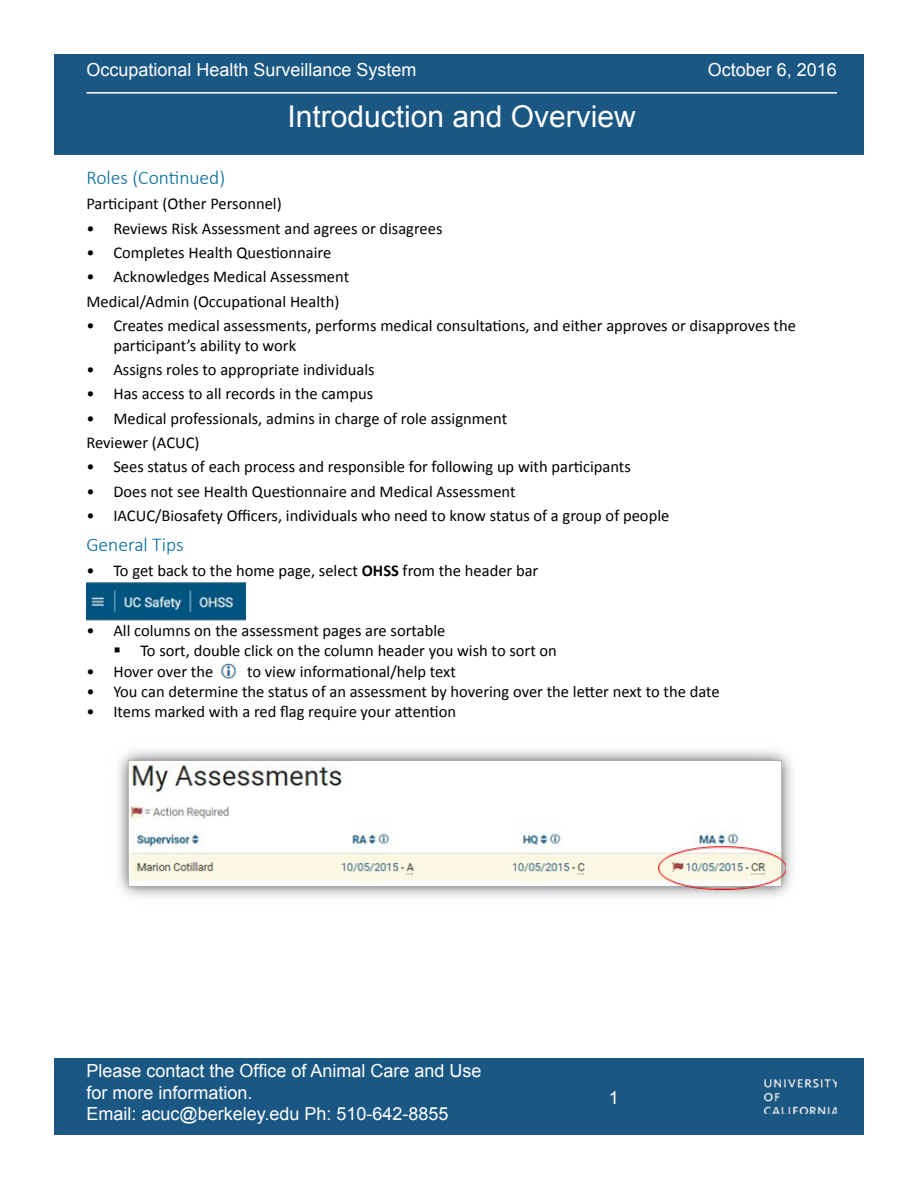
<style>
.page{position:relative;width:918px;height:1188px;background:#fff}
.page>*{position:absolute;margin:0;border:0;box-sizing:border-box;transform-origin:0 0}
.t1{font:30px "Arial";color:#fff}
.t2{font:300 19.5px "Calibri";color:#006a9c}
.t3{font:18px/21.6px "Arial";color:#fff}
.Paragraph_Style_1{font:16.5px/19.8px "Calibri";color:#000}
.s1{font-weight:700}
</style>
<div class="page">
<div style="left:54px;top:54px;width:810px;height:101px;background:#1a5783"></div>
<hr style="left:86px;top:92px;width:751px;height:2px;background:#fff">
<div style="left:54px;top:1058px;width:810px;height:77px;background:#1a5783"></div>
<img style="left:765px;top:1080px;width:72px;height:34px">
<img style="left:86px;top:582px;width:160px;height:39px">
<img style="left:220px;top:663px;width:17px;height:16px">
<img style="left:118px;top:750px;width:674px;height:147px">
<img style="left:659px;top:846px;width:126px;height:43px">
<p class="t3" style="left:86px;top:59px;width:332px">Occupational Health Surveillance System</p>
<p class="t3" style="left:708px;top:59px;width:131px">October 6, 2016</p>
<p class="t1" style="left:287px;top:96px;width:350px">Introduction and Overview</p>
<p class="t2" style="left:86px;top:166px;width:140px">Roles (Continued)</p>
<p class="Paragraph_Style_1" style="left:86px;top:194px;width:197px">Participant (Other Personnel)</p>
<p class="Paragraph_Style_1" style="left:86px;top:218px;width:358px">• Reviews Risk Assessment and agrees or disagrees</p>
<p class="Paragraph_Style_1" style="left:86px;top:242px;width:247px">• Completes Health Questionnaire</p>
<p class="Paragraph_Style_1" style="left:86px;top:267px;width:264px">• Acknowledges Medical Assessment</p>
<p class="Paragraph_Style_1" style="left:86px;top:291px;width:254px">Medical/Admin (Occupational Health)</p>
<p class="Paragraph_Style_1" style="left:113px;top:315px;width:684px;text-indent:-27px">• Creates medical assessments, performs medical consultations, and either approves or disapproves the participant’s ability to work</p>
<p class="Paragraph_Style_1" style="left:86px;top:359px;width:290px">• Assigns roles to appropriate individuals</p>
<p class="Paragraph_Style_1" style="left:86px;top:384px;width:288px">• Has access to all records in the campus</p>
<p class="Paragraph_Style_1" style="left:86px;top:408px;width:422px">• Medical professionals, admins in charge of role assignment</p>
<p class="Paragraph_Style_1" style="left:86px;top:432px;width:115px">Reviewer (ACUC)</p>
<p class="Paragraph_Style_1" style="left:86px;top:456px;width:546px">• Sees status of each process and responsible for following up with participants</p>
<p class="Paragraph_Style_1" style="left:86px;top:481px;width:431px">• Does not see Health Questionnaire and Medical Assessment</p>
<p class="Paragraph_Style_1" style="left:86px;top:505px;width:584px">• IACUC/Biosafety Officers, individuals who need to know status of a group of people</p>
<p class="t2" style="left:86px;top:532px;width:99px">General Tips</p>
<p class="Paragraph_Style_1" style="left:86px;top:561px;width:454px">• To get back to the home page, select <span class="s1">OHSS</span> from the header bar</p>
<p class="Paragraph_Style_1" style="left:86px;top:620px;width:360px">• All columns on the assessment pages are sortable</p>
<p class="Paragraph_Style_1" style="left:140px;top:640px;width:418px">To sort, double click on the column header you wish to sort on</p>
<p class="Paragraph_Style_1" style="left:86px;top:662px;width:128px">• Hover over the</p>
<p class="Paragraph_Style_1" style="left:247px;top:662px;width:210px">to view informational/help text</p>
<p class="Paragraph_Style_1" style="left:86px;top:681px;width:635px">• You can determine the status of an assessment by hovering over the letter next to the date</p>
<p class="Paragraph_Style_1" style="left:86px;top:701px;width:371px">• Items marked with a red flag require your attention</p>
<p class="t3" style="left:86px;top:1060px;width:397px">Please contact the Office of Animal Care and Use for more information.</p>
<p class="t3" style="left:86px;top:1103px;width:364px">Email: acuc@berkeley.edu Ph: 510-642-8855</p>
<p class="t3" style="left:609px;top:1087px;width:12px">1</p>
</div>
